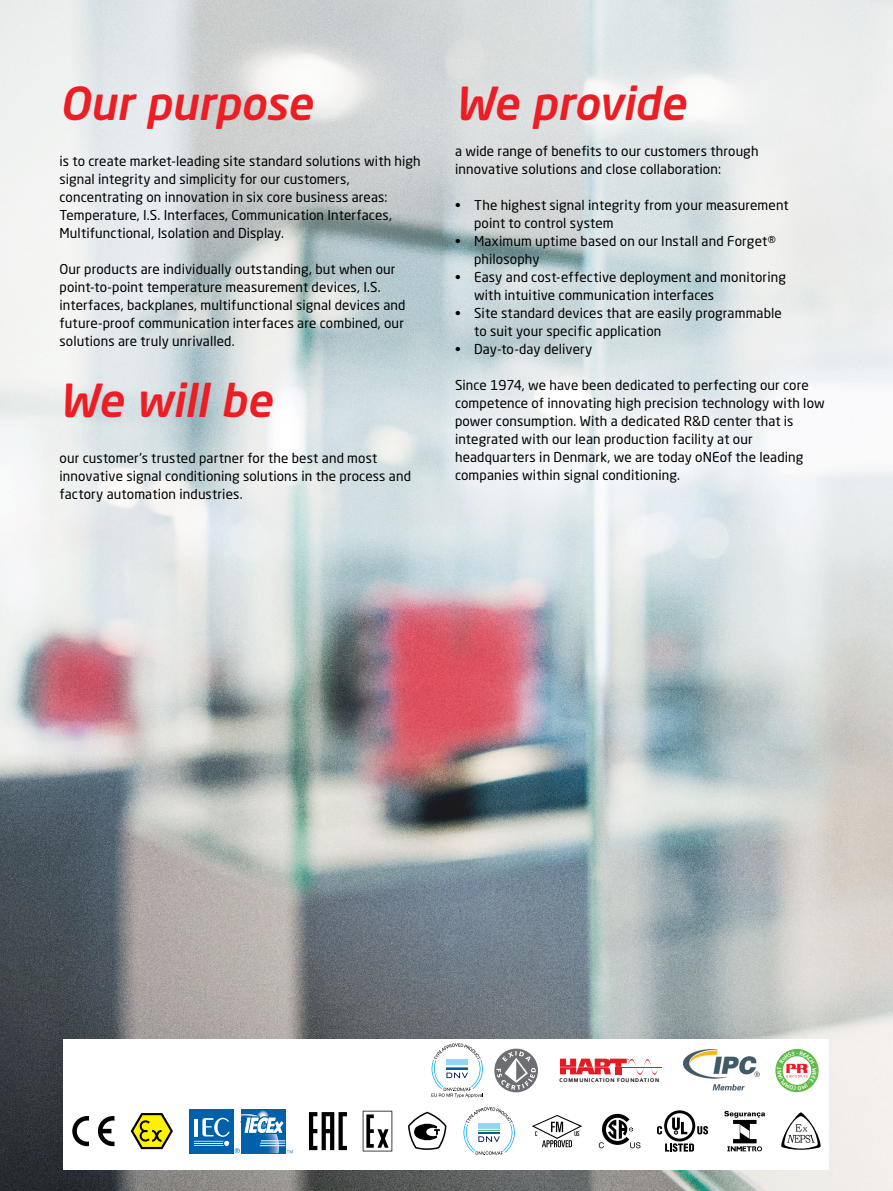
<style>
.page{position:relative;width:893px;height:1191px;background:#fff}
.page>*{position:absolute;margin:0;border:0;box-sizing:border-box;transform-origin:0 0}
.t1{font:italic 500 45px "Neo Sans Pro";letter-spacing:-.005em;color:#ed1d24}
.t2{font:13.5px/18px "Neo Sans Pro";letter-spacing:.01em;color:#000}
.t3{font:700 5.7px "Corbel";letter-spacing:.125em;color:#000}
</style>
<div class="page">
<img style="left:0;top:506px;width:893px;height:685px">
<div style="left:64px;top:1039px;width:765px;height:130px;background:#fff"></div>
<svg style="left:463px;top:1107px;width:52px;height:48px"></svg>
<svg style="left:657px;top:1110px;width:51px;height:41px"></svg>
<svg style="left:781px;top:1112px;width:40px;height:37px"></svg>
<svg style="left:532px;top:1115px;width:50px;height:32px"></svg>
<svg style="left:131px;top:1113px;width:42px;height:36px"></svg>
<svg style="left:98px;top:1116px;width:16px;height:30px"></svg>
<svg style="left:72px;top:1116px;width:17px;height:30px"></svg>
<svg style="left:599px;top:1113px;width:41px;height:35px"></svg>
<svg style="left:0;top:0;width:893px;height:506px"></svg>
<svg style="left:724px;top:1110px;width:41px;height:41px"></svg>
<svg style="left:408px;top:1111px;width:38px;height:39px"></svg>
<svg style="left:309px;top:1112px;width:38px;height:38px"></svg>
<svg style="left:363px;top:1110px;width:29px;height:41px"></svg>
<div style="left:189px;top:1109px;width:44px;height:44px;background:#0060a9"></div>
<svg style="left:194px;top:1109px;width:99px;height:44px"></svg>
<svg style="left:494px;top:1048px;width:44px;height:44px"></svg>
<svg style="left:496px;top:1051px;width:40px;height:39px"></svg>
<hr style="left:621px;top:1066px;width:41px;height:1px;background:#e31b23">
<svg style="left:560px;top:1058px;width:98px;height:16px"></svg>
<svg style="left:431px;top:1043px;width:52px;height:54px"></svg>
<div style="left:775px;top:1049px;width:43px;height:43px;border:7px solid #5ebb47;border-radius:50%"></div>
<img style="left:683px;top:1049px;width:77px;height:42px">
<svg style="left:777px;top:1051px;width:40px;height:39px"></svg>
<h1 class="t1" style="left:60px;top:74px;width:254px">Our purpose</h1>
<p class="t2" style="left:60px;top:152px;width:363px">is to create market-leading site standard solutions with high signal integrity and simplicity for our customers, concentrating on innovation in six core business areas:<br>Temperature, I.S. Interfaces, Communication Interfaces, Multifunctional, Isolation and Display.</p>
<p class="t2" style="left:60px;top:260px;width:347px">Our products are individually outstanding, but when our point-to-point temperature measurement devices, I.S. interfaces, backplanes, multifunctional signal devices and future-proof communication interfaces are combined, our solutions are truly unrivalled.</p>
<h1 class="t1" style="left:60px;top:371px;width:214px">We will be</h1>
<p class="t2" style="left:60px;top:449px;width:353px">our customer’s trusted partner for the best and most innovative signal conditioning solutions in the process and factory automation industries.</p>
<h1 class="t1" style="left:455px;top:74px;width:232px">We provide</h1>
<p class="t2" style="left:455px;top:141px;width:305px">a wide range of benefits to our customers through innovative solutions and close collaboration:</p>
<p class="t2" style="left:474px;top:195px;width:316px;text-indent:-19px">• The highest signal integrity from your measurement point to control system</p>
<p class="t2" style="left:474px;top:231px;width:303px;text-indent:-19px">• Maximum uptime based on our Install and Forget® philosophy</p>
<p class="t2" style="left:474px;top:267px;width:313px;text-indent:-19px">• Easy and cost-effective deployment and monitoring with intuitive communication interfaces</p>
<p class="t2" style="left:474px;top:303px;width:309px;text-indent:-19px">• Site standard devices that are easily programmable to suit your specific application</p>
<p class="t2" style="left:455px;top:339px;width:139px">• Day-to-day delivery</p>
<p class="t2" style="left:455px;top:375px;width:371px">Since 1974, we have been dedicated to perfecting our core competence of innovating high precision technology with low power consumption. With a dedicated R&amp;D center that is integrated with our lean production facility at our headquarters in Denmark, we are today oNEof the leading companies within signal conditioning.</p>
<p class="t3" style="left:560px;top:1076px;width:101px">COMMUNICATION FOUNDATION</p>
</div>
